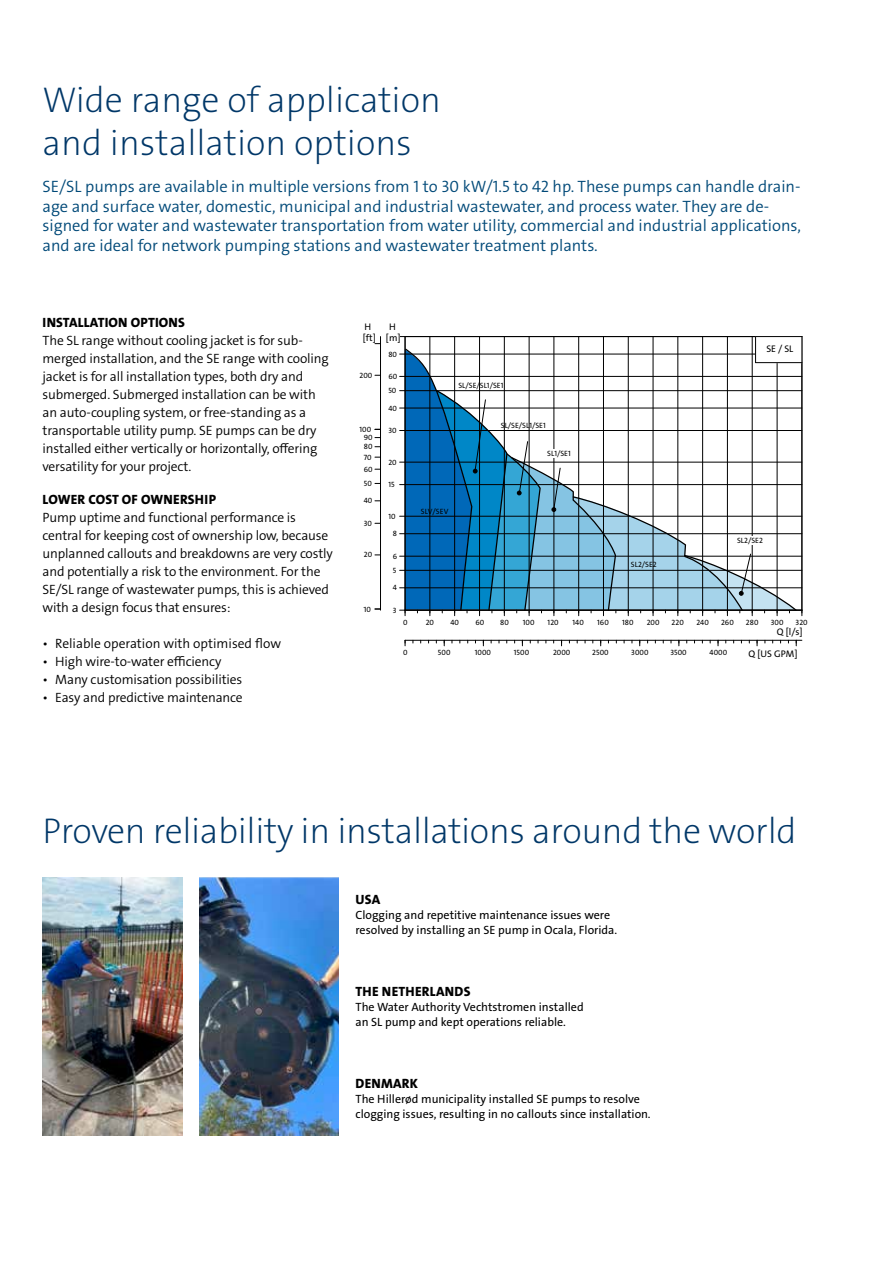
<style>
.page{position:relative;width:893px;height:1263px;background:#fff}
.page>*{position:absolute;margin:0;border:0;box-sizing:border-box;transform-origin:0 0}
.t1{font:36px/43.2px "Grundfos The Sans V2 OT 2 XL";letter-spacing:-.01em;color:#003768}
.t2{font:16.5px/19.5px "Grundfos The Sans V2 OT 4 SL";color:#004978}
.t3{font:13.5px/18px "Grundfos The Sans V2 OT 4 SL";letter-spacing:-.01em;color:#000}
.t4{font:13.5px "Grundfos The Sans V2 OT 8 XB";letter-spacing:.015em;color:#000}
.t5{font:12px/15px "Grundfos The Sans V2 OT 5 R";color:#000}
.t6{font:9.6px/10.9px "Grundfos The Sans V2 OT 5 R";color:#000;text-align:center}
.t7{font:7.65px "Grundfos The Sans V2 OT 5 R";color:#000}
</style>
<div class="page">
<hr style="left:405px;top:640px;width:397px;height:1px;background:#000">
<hr style="left:380px;top:337px;width:1px;height:273px;background:#000">
<svg style="left:404px;top:640px;width:3px;height:7px"></svg>
<svg style="left:399px;top:336px;width:404px;height:281px"></svg>
<img style="left:43px;top:877px;width:139px;height:258px">
<img style="left:199px;top:877px;width:139px;height:258px">
<h1 class="t1" style="left:43px;top:78px;width:400px">Wide range of application and installation options</h1>
<p class="t2" style="left:43px;top:177px;width:760px">SE/SL pumps are available in multiple versions from 1 to 30 kW/1.5 to 42 hp. These pumps can handle drain&shy;age and surface water, domestic, municipal and industrial wastewater, and process water. They are de&shy;signed for water and wastewater transportation from water utility, commercial and industrial applications, and are ideal for network pumping stations and wastewater treatment plants.</p>
<p class="t4" style="left:43px;top:314px;width:144px">INSTALLATION OPTIONS</p>
<p class="t3" style="left:43px;top:331px;width:288px">The SL range without cooling jacket is for sub&shy;merged installation, and the SE range with cooling jacket is for all installation types, both dry and submerged. Submerged installation can be with an auto-coupling system, or free-standing as a transportable utility pump. SE pumps can be dry installed either vertically or horizontally, offering versatility for your project.</p>
<p class="t4" style="left:43px;top:490px;width:175px">LOWER COST OF OWNERSHIP</p>
<p class="t3" style="left:43px;top:508px;width:292px">Pump uptime and functional performance is central for keeping cost of ownership low, because unplanned callouts and breakdowns are very costly and potentially a risk to the environment. For the SE/SL range of wastewater pumps, this is achieved with a design focus that ensures:</p>
<p class="t3" style="left:43px;top:634px;width:240px">• Reliable operation with optimised flow</p>
<p class="t3" style="left:43px;top:652px;width:180px">• High wire-to-water efficiency</p>
<p class="t3" style="left:43px;top:670px;width:201px">• Many customisation possibilities</p>
<p class="t3" style="left:43px;top:688px;width:202px">• Easy and predictive maintenance</p>
<p class="t6" style="left:364px;top:321px;width:8px">H</p>
<p class="t6" style="left:363px;top:332px;width:15px">[ft]</p>
<p class="t7" style="left:360px;top:370px;width:14px">200</p>
<p class="t7" style="left:360px;top:424px;width:13px">100</p>
<p class="t7" style="left:364px;top:433px;width:10px">90</p>
<p class="t7" style="left:364px;top:442px;width:10px">80</p>
<p class="t7" style="left:364px;top:452px;width:9px">70</p>
<p class="t7" style="left:364px;top:464px;width:10px">60</p>
<p class="t7" style="left:364px;top:478px;width:10px">50</p>
<p class="t7" style="left:364px;top:496px;width:10px">40</p>
<p class="t7" style="left:364px;top:518px;width:10px">30</p>
<p class="t7" style="left:364px;top:550px;width:10px">20</p>
<p class="t7" style="left:364px;top:604px;width:9px">10</p>
<p class="t6" style="left:386px;top:321px;width:16px">H [m]</p>
<p class="t7" style="left:388px;top:349px;width:10px">80</p>
<p class="t7" style="left:388px;top:372px;width:10px">60</p>
<p class="t7" style="left:388px;top:386px;width:10px">50</p>
<p class="t7" style="left:388px;top:403px;width:10px">40</p>
<p class="t7" style="left:388px;top:426px;width:10px">30</p>
<p class="t7" style="left:388px;top:457px;width:10px">20</p>
<p class="t7" style="left:388px;top:480px;width:8px">15</p>
<p class="t7" style="left:388px;top:511px;width:9px">10</p>
<p class="t7" style="left:393px;top:529px;width:6px">8</p>
<p class="t7" style="left:393px;top:551px;width:6px">6</p>
<p class="t7" style="left:393px;top:565px;width:5px">5</p>
<p class="t7" style="left:393px;top:583px;width:6px">4</p>
<p class="t7" style="left:393px;top:605px;width:5px">3</p>
<p class="t7" style="left:458px;top:381px;width:46px">SL/SE/SL1/SE1</p>
<p class="t7" style="left:501px;top:421px;width:46px">SL/SE/SL1/SE1</p>
<p class="t7" style="left:547px;top:449px;width:25px">SL1/SE1</p>
<p class="t7" style="left:421px;top:506px;width:29px">SLV/SEV</p>
<p class="t7" style="left:631px;top:560px;width:27px">SL2/SE2</p>
<p class="t6" style="left:766px;top:344px;width:28px">SE / SL</p>
<p class="t7" style="left:737px;top:535px;width:27px">SL2/SE2</p>
<p class="t7" style="left:403px;top:618px;width:6px">0</p>
<p class="t7" style="left:426px;top:618px;width:10px">20</p>
<p class="t7" style="left:450px;top:618px;width:10px">40</p>
<p class="t7" style="left:475px;top:618px;width:10px">60</p>
<p class="t7" style="left:500px;top:618px;width:10px">80</p>
<p class="t7" style="left:523px;top:618px;width:13px">100</p>
<p class="t7" style="left:548px;top:618px;width:13px">120</p>
<p class="t7" style="left:572px;top:618px;width:13px">140</p>
<p class="t7" style="left:597px;top:618px;width:13px">160</p>
<p class="t7" style="left:622px;top:618px;width:13px">180</p>
<p class="t7" style="left:647px;top:618px;width:14px">200</p>
<p class="t7" style="left:672px;top:618px;width:14px">220</p>
<p class="t7" style="left:696px;top:618px;width:14px">240</p>
<p class="t7" style="left:721px;top:618px;width:14px">260</p>
<p class="t7" style="left:746px;top:618px;width:14px">280</p>
<p class="t7" style="left:771px;top:618px;width:14px">300</p>
<p class="t7" style="left:796px;top:618px;width:14px">320</p>
<p class="t6" style="left:777px;top:626px;width:27px">Q [l/s]</p>
<p class="t7" style="left:403px;top:648px;width:6px">0</p>
<p class="t7" style="left:438px;top:648px;width:14px">500</p>
<p class="t7" style="left:475px;top:648px;width:18px">1000</p>
<p class="t7" style="left:514px;top:648px;width:17px">1500</p>
<p class="t7" style="left:553px;top:648px;width:19px">2000</p>
<p class="t7" style="left:592px;top:648px;width:18px">2500</p>
<p class="t7" style="left:631px;top:648px;width:19px">3000</p>
<p class="t7" style="left:670px;top:648px;width:18px">3500</p>
<p class="t7" style="left:710px;top:648px;width:19px">4000</p>
<p class="t6" style="left:749px;top:648px;width:50px">Q [US GPM]</p>
<h1 class="t1" style="left:43px;top:810px;width:755px">Proven reliability in installations around the world</h1>
<p class="t4" style="left:356px;top:891px;width:26px">USA</p>
<p class="t5" style="left:355px;top:908px;width:263px">Clogging and repetitive maintenance issues were resolved by installing an SE pump in Ocala, Florida.</p>
<p class="t4" style="left:356px;top:983px;width:116px">THE NETHERLANDS</p>
<p class="t5" style="left:355px;top:999px;width:230px">The Water Authority Vechtstromen installed an SL pump and kept operations reliable.</p>
<p class="t4" style="left:356px;top:1075px;width:64px">DENMARK</p>
<p class="t5" style="left:355px;top:1091px;width:297px">The Hillerød municipality installed SE pumps to resolve clogging issues, resulting in no callouts since installation.</p>
</div>
